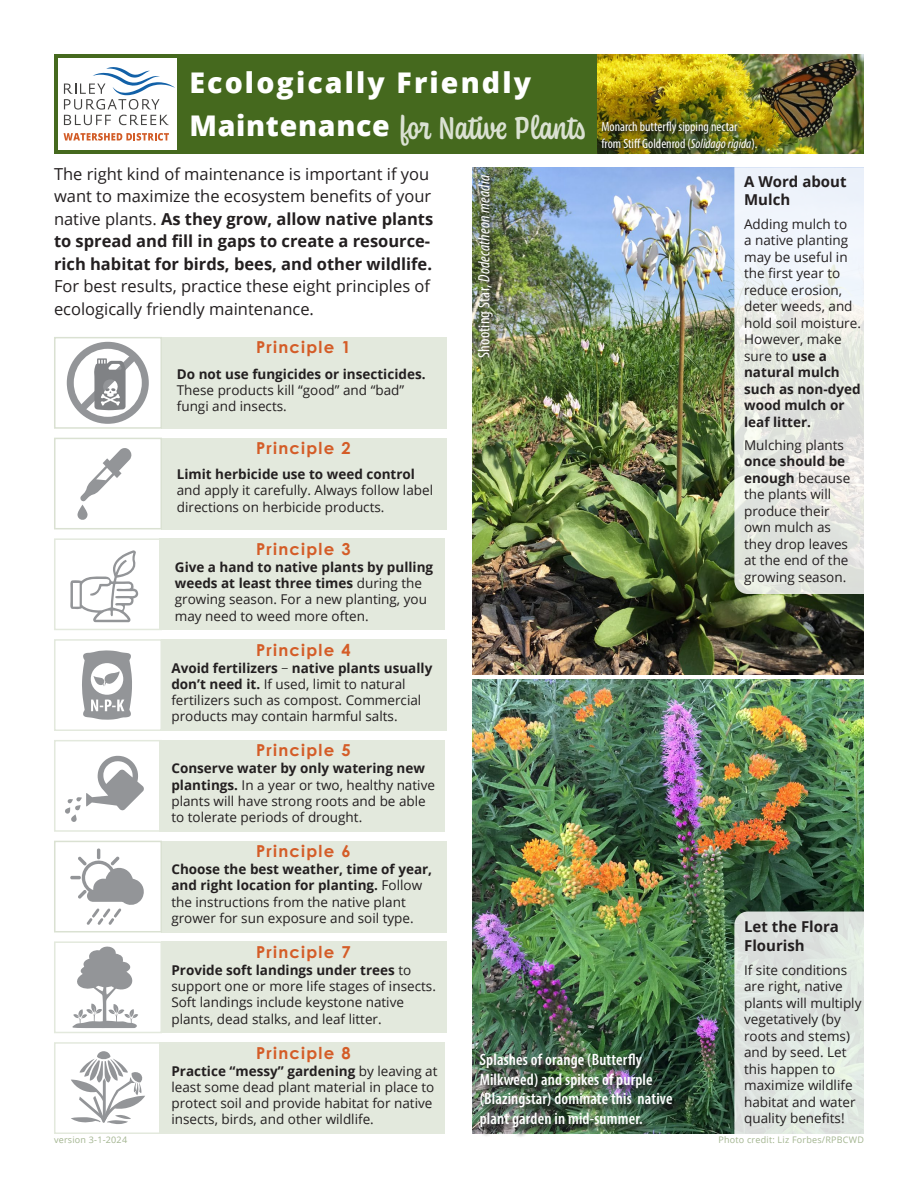
<style>
.page{position:relative;width:918px;height:1188px;background:#fff}
.page>*{position:absolute;margin:0;border:0;box-sizing:border-box;transform-origin:0 0}
.t1{font:500 33px "Coniferous";letter-spacing:.01em;color:#dae1d2}
.t2{font:800 28.5px/43.5px "Open Sans";letter-spacing:.075em;color:#fff}
.t3{font:16.5px/22.5px "Open Sans";color:#231f20}
.Table_text{font:600 condensed 16.5px/19.8px "Myriad Pro";letter-spacing:.01em;color:#fff}
.Bullets_-_basic{font:700 16.5px "Century Gothic Pro";letter-spacing:.075em;color:#d45c27}
.Table_text-2{font:italic condensed 16.5px "Myriad Pro";letter-spacing:.01em;color:#fff}
.Bullets_-_basic-2{font:700 15px/19.8px "Open Sans";color:#231f20}
.Bullets_-_basic-3{font:13.5px/16.5px "Open Sans";color:#231f20}
.Table_text-3{font:condensed 13.5px/16.2px "Myriad Pro";color:#fff}
.t4{font:9px "Open Sans";letter-spacing:.025em;color:#a2b48f}
.s1{font-weight:700}
.s2{font-style:italic}
.s3{font-style:normal}
.s4{font-family:"Myriad Pro";font-stretch:condensed}
</style>
<div class="page">
<div style="left:161px;top:941px;width:286px;height:92px;background:#e3e9dd"></div>
<div style="left:161px;top:438px;width:286px;height:91px;background:#e3e9dd"></div>
<div style="left:161px;top:639px;width:286px;height:92px;background:#e3e9dd"></div>
<div style="left:161px;top:337px;width:286px;height:92px;background:#e3e9dd"></div>
<div style="left:161px;top:841px;width:286px;height:91px;background:#e3e9dd"></div>
<div style="left:159px;top:1042px;width:286px;height:92px;background:#e3e9dd"></div>
<div style="left:159px;top:538px;width:286px;height:92px;background:#e3e9dd"></div>
<div style="left:159px;top:740px;width:286px;height:92px;background:#e3e9dd"></div>
<div style="left:54px;top:54px;width:810px;height:100px;background:#45691e"></div>
<div style="left:54px;top:1042px;width:108px;height:92px;border:2px solid #e3e9dd"></div>
<svg style="left:71px;top:1051px;width:74px;height:73px"></svg>
<div style="left:54px;top:337px;width:108px;height:92px;border:2px solid #dae1d2"></div>
<svg style="left:67px;top:342px;width:82px;height:82px"></svg>
<div style="left:54px;top:438px;width:108px;height:91px;border:2px solid #dae1d2"></div>
<svg style="left:77px;top:448px;width:55px;height:72px"></svg>
<div style="left:54px;top:538px;width:108px;height:92px;border:2px solid #e3e9dd"></div>
<svg style="left:70px;top:550px;width:68px;height:72px"></svg>
<div style="left:54px;top:740px;width:108px;height:92px;border:2px solid #e3e9dd"></div>
<svg style="left:65px;top:756px;width:79px;height:66px"></svg>
<div style="left:54px;top:941px;width:108px;height:92px;border:2px solid #e3e9dd"></div>
<svg style="left:72px;top:946px;width:66px;height:82px"></svg>
<div style="left:54px;top:639px;width:108px;height:92px;border:2px solid #e3e9dd"></div>
<svg style="left:82px;top:650px;width:50px;height:70px"></svg>
<img style="left:472px;top:679px;width:392px;height:455px">
<img style="left:472px;top:167px;width:392px;height:507px">
<div style="left:476px;top:172px;width:23px;height:191px;background:#231f20;opacity:.89"></div>
<img style="left:597px;top:54px;width:267px;height:100px">
<div style="left:58px;top:58px;width:119px;height:92px;background:#fff"></div>
<svg style="left:64px;top:133px;width:105px;height:8px"></svg>
<svg style="left:64px;top:67px;width:111px;height:58px"></svg>
<div style="left:600px;top:120px;width:163px;height:37px;background:#231f20;opacity:.89"></div>
<svg style="left:734px;top:167px;width:130px;height:427px"></svg>
<svg style="left:734px;top:912px;width:130px;height:222px"></svg>
<div style="left:54px;top:841px;width:108px;height:91px;border:2px solid #dae1d2"></div>
<svg style="left:70px;top:849px;width:74px;height:76px"></svg>
<img style="left:481px;top:1055px;width:201px;height:82px">
<p class="t2" style="left:189px;top:59px;width:343px">Ecologically Friendly<br>Maintenance</p>
<p class="t3" style="left:54px;top:162px;width:381px">The right kind of maintenance is important if you want to maximize the ecosystem benefits of your native plants. <span class="s1">As they grow, allow native plants to spread and fill in gaps to create a resource&shy;rich habitat for birds, bees, and other wildlife.<br></span>For best results, practice these eight principles of ecologically friendly maintenance.</p>
<p class="t1" style="left:401px;top:105px;width:186px">for Native Plants</p>
<p class="Table_text-3" style="left:601px;top:119px;width:158px">Monarch butterfly sipping nectar from Stiff Goldenrod (<span class="s2">Solidago rigida</span>).</p>
<p class="Table_text-2" style="left:474px;top:358px;width:185px;rotate:-90deg"><span class="s3">Shooting Star,</span> Dodecatheon meadia</p>
<p class="Bullets_-_basic-2" style="left:744px;top:173px;width:104px;line-height:18px">A Word about<br>Mulch</p>
<p class="Bullets_-_basic-3" style="left:744px;top:215px;width:118px">Adding mulch to<br>a native planting may be useful in the first year to reduce erosion, deter weeds, and hold soil moisture.<br>However, make sure to <span class="s1">use a natural mulch such as non-dyed wood mulch or leaf litter.</span></p>
<p class="Bullets_-_basic-3" style="left:744px;top:436px;width:108px">Mulching plants <span class="s1">once should be enough</span> because the plants will produce their own mulch as they drop leaves at the end of the growing season.</p>
<p class="Bullets_-_basic" style="left:256px;top:337px;width:96px">Principle 1</p>
<p class="Bullets_-_basic-3" style="left:177px;top:365px;width:250px"><span class="s1">Do not use fungicides or insecticides.<br></span>These products kill “good” and “bad” fungi and insects.</p>
<p class="Bullets_-_basic" style="left:256px;top:438px;width:96px">Principle 2</p>
<p class="Bullets_-_basic-3" style="left:177px;top:466px;width:258px"><span class="s1">Limit herbicide use to weed control </span>and apply it carefully. Always follow label directions on herbicide products.</p>
<p class="Bullets_-_basic" style="left:256px;top:539px;width:96px">Principle 3</p>
<p class="Bullets_-_basic-3" style="left:175px;top:559px;width:260px"><span class="s1">Give a hand to native plants by pulling weeds at least three times</span> during the growing season. For a new planting, you may need to weed more often.</p>
<p class="Bullets_-_basic" style="left:256px;top:639px;width:96px">Principle 4</p>
<p class="Bullets_-_basic-3" style="left:171px;top:659px;width:262px"><span class="s1">Avoid fertilizers</span> <span class="s4">–</span> <span class="s1">native plants usually don’t need it.</span> If used, limit to natural fertilizers such as compost. Commercial products may contain harmful salts.</p>
<p class="t4" style="left:54px;top:1133px;width:75px">version 3-1-2024</p>
<p class="Bullets_-_basic" style="left:256px;top:740px;width:96px">Principle 5</p>
<p class="Bullets_-_basic-3" style="left:171px;top:760px;width:265px"><span class="s1">Conserve water by only watering new plantings.</span> In a year or two, healthy native plants will have strong roots and be able to tolerate periods of drought.</p>
<p class="Bullets_-_basic-3" style="left:171px;top:861px;width:262px"><span class="s1">Choose the best weather, time of year, and right location for planting.</span> Follow the instructions from the native plant grower for sun exposure and soil type.</p>
<p class="Bullets_-_basic-3" style="left:171px;top:962px;width:266px"><span class="s1">Provide soft landings under trees</span> to support one or more life stages of insects.<br>Soft landings include keystone native plants, dead stalks, and leaf litter.</p>
<p class="Bullets_-_basic" style="left:256px;top:841px;width:96px">Principle 6</p>
<p class="Bullets_-_basic" style="left:256px;top:942px;width:96px">Principle 7</p>
<p class="Bullets_-_basic" style="left:256px;top:1042px;width:96px">Principle 8</p>
<p class="Bullets_-_basic-3" style="left:171px;top:1062px;width:268px"><span class="s1">Practice “messy” gardening</span> by leaving at least some dead plant material in place to protect soil and provide habitat for native insects, birds, and other wildlife.</p>
<p class="Table_text" style="left:480px;top:1049px;width:194px">Splashes of orange (Butterfly<br>Milkweed) and spikes of purple (Blazingstar) dominate this native plant garden in mid-summer.</p>
<p class="Bullets_-_basic-2" style="left:744px;top:916px;width:96px">Let the Flora<br>Flourish</p>
<p class="Bullets_-_basic-3" style="left:744px;top:961px;width:119px">If site conditions are right, native plants will multiply vegetatively (by roots and stems) and by seed. Let this happen to maximize wildlife habitat and water quality benefits!</p>
<p class="t4" style="left:718px;top:1133px;width:147px">Photo credit: Liz Forbes/RPBCWD</p>
</div>
